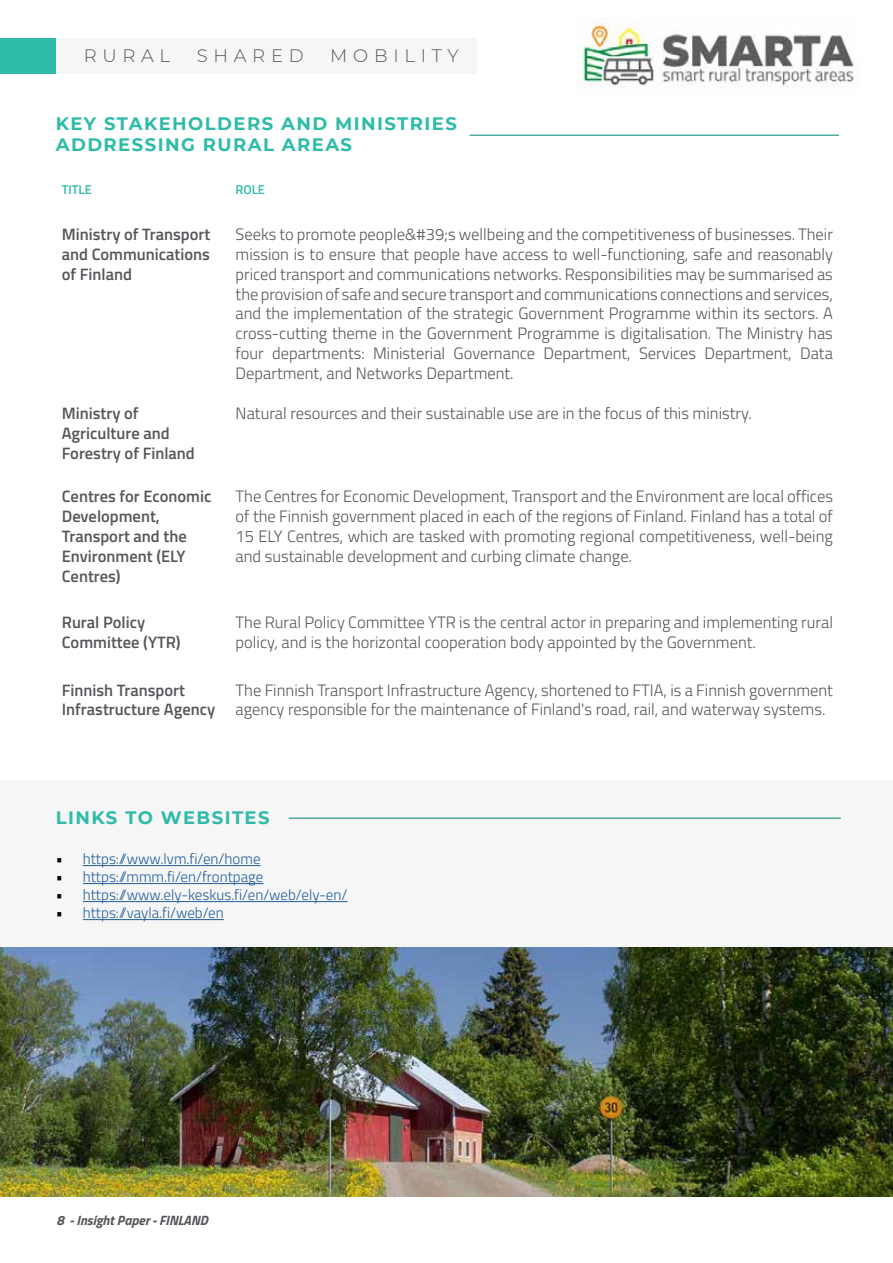
<style>
.page{position:relative;width:893px;height:1263px;background:#fff}
.page>*{position:absolute;margin:0;border:0;box-sizing:border-box;transform-origin:0 0}
.t1{font:700 18px/21.6px "Montserrat";letter-spacing:.08em;color:#2ebba8}
.t2{font:300 18px "Montserrat";letter-spacing:.32em;color:#54565a}
.t3{font:300 16.5px/19.8px "Titillium Web";color:#54565a;text-align:justify}
.t4{font:600 16.5px/19.8px "Titillium Web";color:#54565a}
.t5{font:300 15px "Titillium Web";color:#215e9e}
.t6{font:italic 700 13.5px "Titillium Web";color:#54565a}
.t7{font:600 12.75px "Titillium Web";color:#2ebba8}
.s1{color:#000}
</style>
<div class="page">
<div style="left:56px;top:38px;width:420px;height:36px;background:#f6f6f6"></div>
<div style="left:0;top:38px;width:56px;height:36px;background:#2ebba8"></div>
<img style="left:575px;top:19px;width:280px;height:69px">
<hr style="left:470px;top:135px;width:369px;height:1px;background:#008576">
<div style="left:0;top:780px;width:893px;height:167px;background:#f6f6f6"></div>
<hr style="left:289px;top:818px;width:552px;height:1px;background:#008576">
<hr style="left:83px;top:865px;width:178px;height:1px;background:#215e9e">
<hr style="left:83px;top:883px;width:180px;height:1px;background:#215e9e">
<hr style="left:83px;top:901px;width:264px;height:1px;background:#215e9e">
<hr style="left:83px;top:919px;width:141px;height:1px;background:#215e9e">
<img style="left:0;top:947px;width:893px;height:250px">
<p class="t2" style="left:84px;top:44px;width:88px">RURAL</p>
<p class="t2" style="left:197px;top:44px;width:108px">SHARED</p>
<p class="t2" style="left:330px;top:44px;width:130px">MOBILITY</p>
<p class="t1" style="left:56px;top:112px;width:403px">KEY STAKEHOLDERS AND MINISTRIES<br>ADDRESSING RURAL AREAS</p>
<p class="t7" style="left:62px;top:180px;width:31px">TITLE</p>
<p class="t7" style="left:236px;top:180px;width:31px">ROLE</p>
<p class="t4" style="left:62px;top:224px;width:150px;text-align:justify">Ministry of Transport and Communications of Finland</p>
<p class="t3" style="left:236px;top:224px;width:599px">Seeks to promote people&amp;#39;s wellbeing and the competitiveness of businesses. Their mission is to ensure that people have access to well-functioning, safe and reasonably priced transport and communications networks. Responsibilities may be summarised as the provision of safe and secure transport and communications connections and services, and the implementation of the strategic Government Programme within its sectors. A cross-cutting theme in the Government Programme is digitalisation. The Ministry has four departments: Ministerial Governance Department, Services Department, Data Department, and Networks Department.</p>
<p class="t4" style="left:62px;top:403px;width:135px">Ministry of<br>Agriculture and<br>Forestry of Finland</p>
<p class="t3" style="left:236px;top:403px;width:518px">Natural resources and their sustainable use are in the focus of this ministry.</p>
<p class="t4" style="left:62px;top:486px;width:151px">Centres for Economic<br>Development,<br>Transport and the<br>Environment (ELY<br>Centres)</p>
<p class="t3" style="left:236px;top:486px;width:599px">The Centres for Economic Development, Transport and the Environment are local offices of the Finnish government placed in each of the regions of Finland. Finland has a total of 15 ELY Centres, which are tasked with promoting regional competitiveness, well-being and sustainable development and curbing climate change.</p>
<p class="t4" style="left:62px;top:611px;width:120px">Rural Policy<br>Committee (YTR)</p>
<p class="t3" style="left:236px;top:611px;width:599px">The Rural Policy Committee YTR is the central actor in preparing and implementing rural policy, and is the horizontal cooperation body appointed by the Government.</p>
<p class="t4" style="left:62px;top:679px;width:155px">Finnish Transport<br>Infrastructure Agency</p>
<p class="t3" style="left:236px;top:679px;width:599px">The Finnish Transport Infrastructure Agency, shortened to FTIA, is a Finnish government agency responsible for the maintenance of Finland's road, rail, and waterway systems.</p>
<p class="t1" style="left:56px;top:806px;width:215px">LINKS TO WEBSITES</p>
<p class="t5" style="left:56px;top:848px;width:206px"><span class="s1">•</span> https://www.lvm.fi/en/home</p>
<p class="t5" style="left:56px;top:866px;width:209px"><span class="s1">•</span> https://mmm.fi/en/frontpage</p>
<p class="t5" style="left:56px;top:884px;width:293px"><span class="s1">•</span> https://www.ely-keskus.fi/en/web/ely-en/</p>
<p class="t5" style="left:56px;top:902px;width:169px"><span class="s1">•</span> https://vayla.fi/web/en</p>
<p class="t6" style="left:56px;top:1210px;width:153px">8 - Insight Paper - FINLAND</p>
</div>
